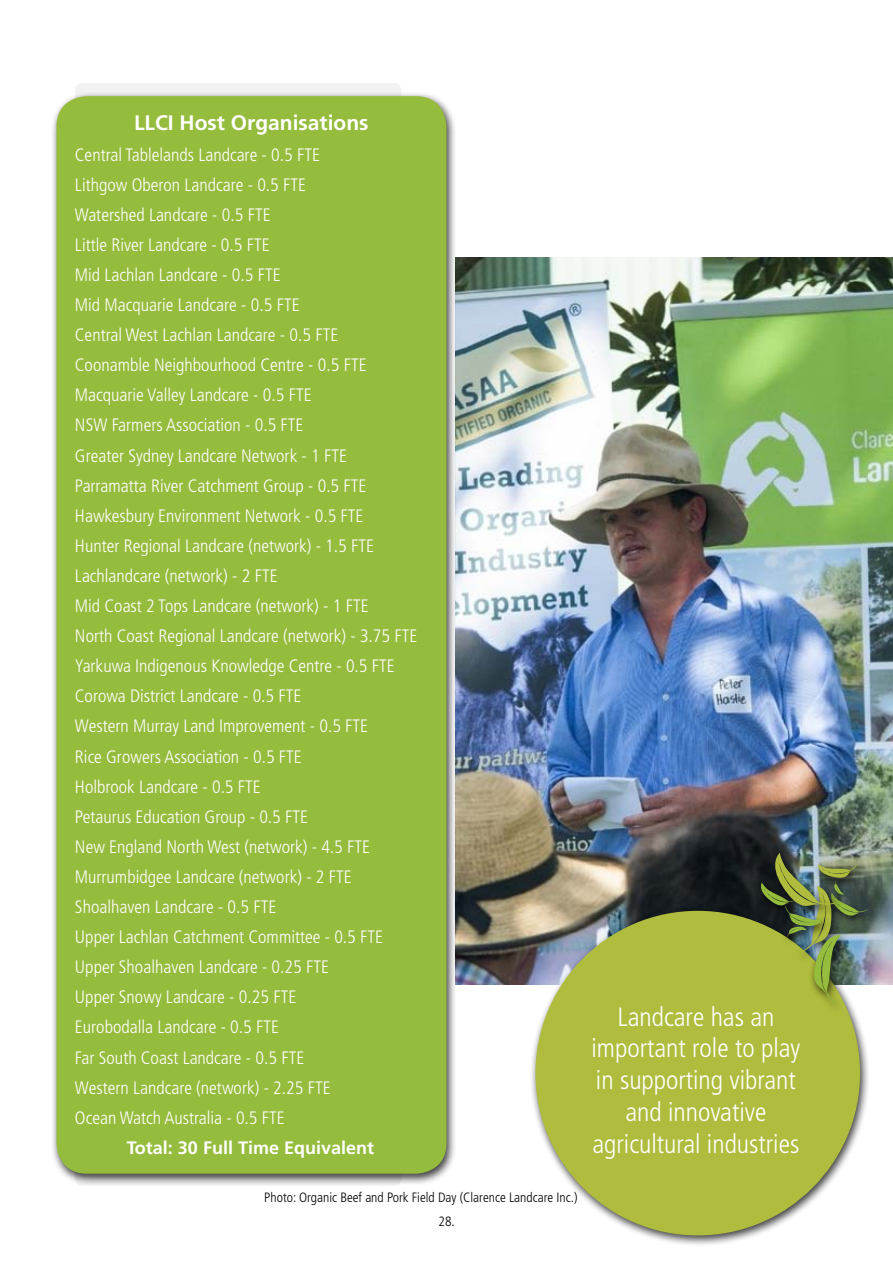
<style>
.page{position:relative;width:893px;height:1263px;background:#fff}
.page>*{position:absolute;margin:0;border:0;box-sizing:border-box;transform-origin:0 0}
.t1{font:300 condensed 26.55px/31.8px "Frutiger LT Std";color:#fff;text-align:center}
.t2{font:700 21px "Frutiger LT Std";color:#fff}
.t3{font:300 condensed 18px/30.2px "Frutiger LT Std";color:#fff}
.t4{font:700 18px "Frutiger LT Std";color:#fff}
.t5{font:300 condensed 13.5px "Frutiger LT Std";color:#000}
</style>
<div class="page">
<img style="left:456px;top:257px;width:437px;height:727px">
<div style="left:529px;top:906px;width:341px;height:341px;background:#000;opacity:.75"></div>
<div style="left:535px;top:911px;width:325px;height:324px;background:#b0bc3d;border-radius:50%"></div>
<div style="left:755px;top:879px;width:51px;height:38px;background:#1b2024"></div>
<div style="left:825px;top:890px;width:51px;height:37px;background:#000;opacity:.75"></div>
<div style="left:769px;top:849px;width:75px;height:68px;background:#000;opacity:.75"></div>
<div style="left:808px;top:931px;width:42px;height:84px;background:#000;opacity:.75"></div>
<img style="left:757px;top:852px;width:110px;height:152px">
<div style="left:50px;top:92px;width:406px;height:1094px;background:#000;opacity:.75"></div>
<div style="left:57px;top:97px;width:389px;height:1076px;background:#95bc3d;border-radius:30px"></div>
<p class="t2" style="left:134px;top:111px;width:236px">LLCI Host Organisations</p>
<p class="t3" style="left:75px;top:139px;width:344px">Central Tablelands Landcare - 0.5 FTE<br>Lithgow Oberon Landcare - 0.5 FTE<br>Watershed Landcare - 0.5 FTE<br>Little River Landcare - 0.5 FTE<br>Mid Lachlan Landcare - 0.5 FTE<br>Mid Macquarie Landcare - 0.5 FTE<br>Central West Lachlan Landcare - 0.5 FTE Coonamble Neighbourhood Centre - 0.5 FTE Macquarie Valley Landcare - 0.5 FTE<br>NSW Farmers Association - 0.5 FTE<br>Greater Sydney Landcare Network - 1 FTE Parramatta River Catchment Group - 0.5 FTE Hawkesbury Environment Network - 0.5 FTE<br>Hunter Regional Landcare (network) - 1.5 FTE Lachlandcare (network) - 2 FTE<br>Mid Coast 2 Tops Landcare (network) - 1 FTE<br>North Coast Regional Landcare (network) - 3.75 FTE Yarkuwa Indigenous Knowledge Centre - 0.5 FTE Corowa District Landcare - 0.5 FTE<br>Western Murray Land Improvement - 0.5 FTE<br>Rice Growers Association - 0.5 FTE<br>Holbrook Landcare - 0.5 FTE<br>Petaurus Education Group - 0.5 FTE<br>New England North West (network) - 4.5 FTE Murrumbidgee Landcare (network) - 2 FTE Shoalhaven Landcare - 0.5 FTE<br>Upper Lachlan Catchment Committee - 0.5 FTE Upper Shoalhaven Landcare - 0.25 FTE<br>Upper Snowy Landcare - 0.25 FTE<br>Eurobodalla Landcare - 0.5 FTE<br>Far South Coast Landcare - 0.5 FTE<br>Western Landcare (network) - 2.25 FTE<br>Ocean Watch Australia - 0.5 FTE</p>
<p class="t4" style="left:127px;top:1137px;width:249px">Total: 30 Full Time Equivalent</p>
<p class="t5" style="left:264px;top:1189px;width:315px">Photo: Organic Beef and Pork Field Day (Clarence Landcare Inc.)</p>
<p class="t5" style="left:439px;top:1213px;width:18px">28.</p>
<h1 class="t1" style="left:591px;top:1001px;width:210px">Landcare has an important role to play in supporting vibrant and innovative agricultural industries</h1>
</div>
